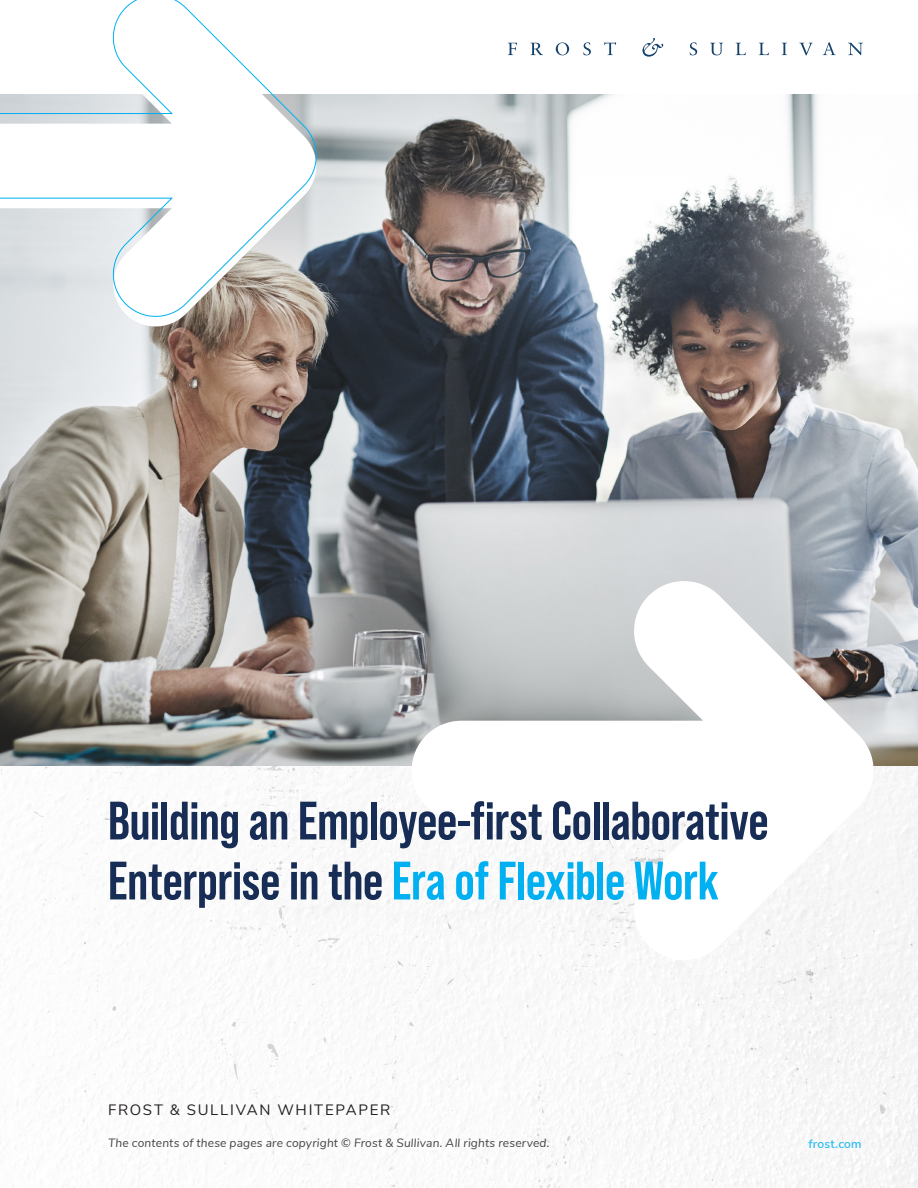
<style>
.page{position:relative;width:918px;height:1188px;background:#fff}
.page>*{position:absolute;margin:0;border:0;box-sizing:border-box;transform-origin:0 0}
.t1{font:700 54px/60px "Bebas Neue Pro";letter-spacing:-.01em;color:#172d55}
.t2{font:15px "Nunito Sans";letter-spacing:.11em;color:#231f20}
.t3{font:italic 12px "Nunito Sans";letter-spacing:.015em;color:#231f20}
.t4{font:600 12px "Nunito Sans";letter-spacing:.015em;color:#00b0f0}
.s1{color:#00b0f0}
</style>
<div class="page">
<img style="left:0;top:765px;width:918px;height:423px">
<svg style="left:508px;top:43px;width:9px;height:12px"></svg>
<svg style="left:530px;top:43px;width:13px;height:12px"></svg>
<svg style="left:556px;top:42px;width:13px;height:13px"></svg>
<svg style="left:583px;top:42px;width:8px;height:13px"></svg>
<svg style="left:604px;top:42px;width:12px;height:13px"></svg>
<svg style="left:690px;top:42px;width:7px;height:13px"></svg>
<svg style="left:710px;top:43px;width:13px;height:12px"></svg>
<svg style="left:736px;top:43px;width:10px;height:12px"></svg>
<svg style="left:759px;top:43px;width:10px;height:12px"></svg>
<svg style="left:782px;top:43px;width:5px;height:12px"></svg>
<svg style="left:799px;top:43px;width:14px;height:12px"></svg>
<svg style="left:823px;top:42px;width:13px;height:13px"></svg>
<svg style="left:848px;top:43px;width:15px;height:12px"></svg>
<svg style="left:642px;top:38px;width:21px;height:19px"></svg>
<img style="left:0;top:95px;width:918px;height:670px">
<svg style="left:0;top:322px;width:316px;height:9px;background:#bbb1ab"></svg>
<svg style="left:0;top:0;width:317px;height:322px"></svg>
<svg style="left:412px;top:576px;width:462px;height:389px"></svg>
<p class="t1" style="left:108px;top:790px;width:662px">Building an Employee-first Collaborative<br>Enterprise in the <span class="s1">Era of Flexible Work</span></p>
<p class="t2" style="left:108px;top:1099px;width:284px">FROST &amp; SULLIVAN WHITEPAPER</p>
<p class="t3" style="left:108px;top:1134px;width:443px">The contents of these pages are copyright © Frost &amp; Sullivan. All rights reserved.</p>
<p class="t4" style="left:809px;top:1135px;width:54px">frost.com</p>
</div>
